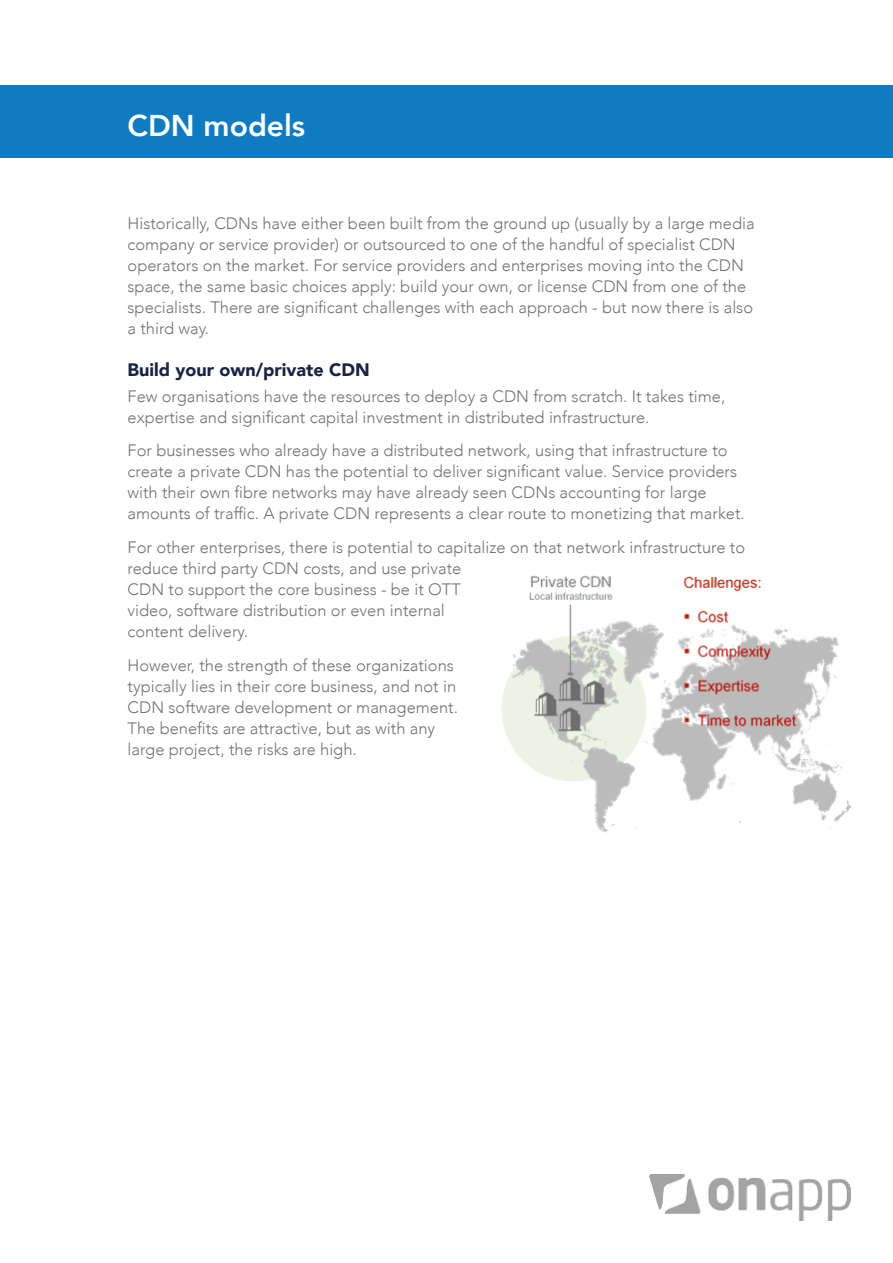
<style>
.page{position:relative;width:893px;height:1263px;background:#fff}
.page>*{position:absolute;margin:0;border:0;box-sizing:border-box;transform-origin:0 0}
.page_header{font:800 30px "Avenir";color:#fff}
.Subsub_header{font:900 18px "Avenir";color:#192344}
.copy{font:300 16.5px/21px "Avenir";color:#717373}
</style>
<div class="page">
<img style="left:502px;top:575px;width:349px;height:257px">
<div style="left:0;top:85px;width:893px;height:72px;background:#107bc1"></div>
<img style="left:649px;top:1175px;width:201px;height:45px">
<p class="page_header" style="left:128px;top:103px;width:179px">CDN models</p>
<p class="copy" style="left:128px;top:213px;width:629px">Historically, CDNs have either been built from the ground up (usually by a large media company or service provider) or outsourced to one of the handful of specialist CDN operators on the market. For service providers and enterprises moving into the CDN space, the same basic choices apply: build your own, or license CDN from one of the specialists. There are significant challenges with each approach - but now there is also a third way.</p>
<p class="Subsub_header" style="left:128px;top:355px;width:244px">Build your own/private CDN</p>
<p class="copy" style="left:128px;top:385px;width:599px">Few organisations have the resources to deploy a CDN from scratch. It takes time, expertise and significant capital investment in distributed infrastructure.</p>
<p class="copy" style="left:128px;top:440px;width:619px">For businesses who already have a distributed network, using that infrastructure to create a private CDN has the potential to deliver significant value. Service providers with their own fibre networks may have already seen CDNs accounting for large amounts of traffic. A private CDN represents a clear route to monetizing that market.</p>
<p class="copy" style="left:128px;top:537px;width:619px">For other enterprises, there is potential to capitalize on that network infrastructure to reduce third party CDN costs, and use private<br>CDN to support the core business - be it OTT<br>video, software distribution or even internal<br>content delivery.</p>
<p class="copy" style="left:128px;top:655px;width:332px">However, the strength of these organizations typically lies in their core business, and not in CDN software development or management.<br>The benefits are attractive, but as with any large project, the risks are high.</p>
</div>
